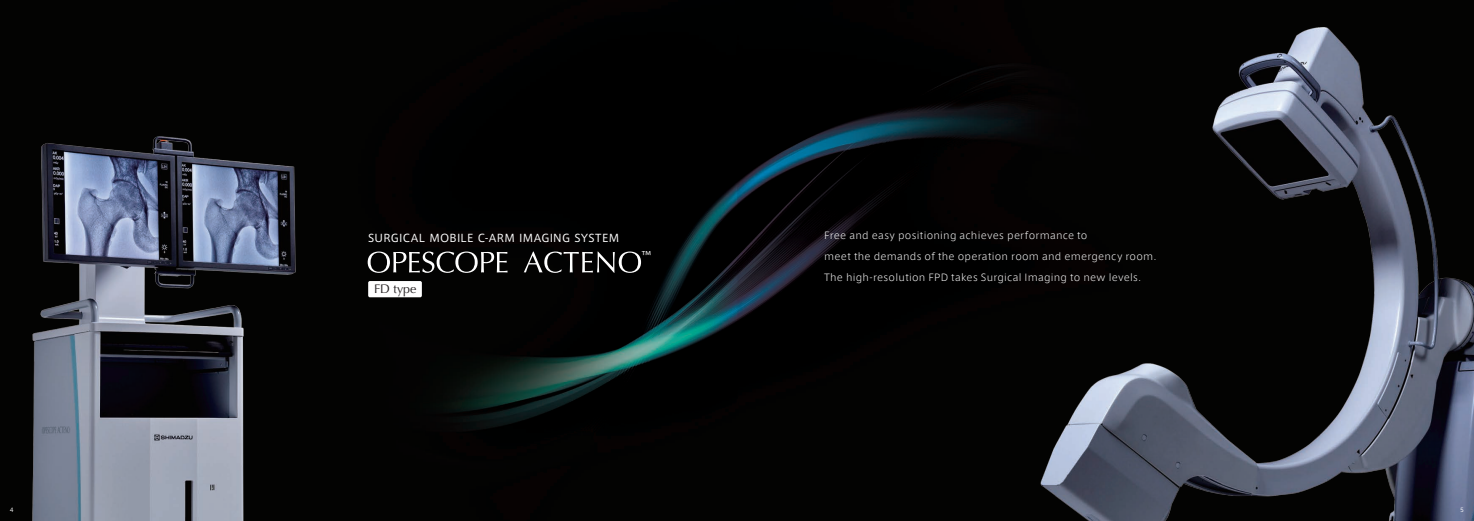
<style>
.page{position:relative;width:1474px;height:521px;background:#fff}
.page>*{position:absolute;margin:0;border:0;box-sizing:border-box;transform-origin:0 0}
.t1{font:12.51px "Optima";color:#231f20}
.t2{font:10.67px "Axis Std";letter-spacing:.025em;color:#fff}
.t3{font:10.5px "Axis Std";color:#fff}
.t4{font:300 9.62px/21px "Axis Std";letter-spacing:.025em;color:#fff}
.t5{font:5.69px "Axis Std";color:#fff}
</style>
<div class="page">
<img style="left:0;top:0;width:897px;height:521px">
<img style="left:0;top:60px;width:383px;height:461px">
<img style="left:897px;top:0;width:576px;height:521px">
<svg style="left:368px;top:251px;width:139px;height:22px"></svg>
<svg style="left:523px;top:251px;width:118px;height:22px"></svg>
<div style="left:368px;top:281px;width:54px;height:16px;background:#fff;border-radius:2px"></div>
<p class="t2" style="left:368px;top:230px;width:252px">SURGICAL MOBILE C-ARM IMAGING SYSTEM</p>
<h1 class="t1" style="left:374px;top:282px;width:44px">FD type</h1>
<p class="t3" style="left:641px;top:248px;width:12px">™</p>
<p class="t4" style="left:824px;top:224px;width:333px">Free and easy positioning achieves performance to<br>meet the demands of the operation room and emergency room.<br>The high-resolution FPD takes Surgical Imaging to new levels.</p>
<p class="t5" style="left:10px;top:506px;width:5px">4</p>
<p class="t5" style="left:1460px;top:506px;width:5px">5</p>
</div>
